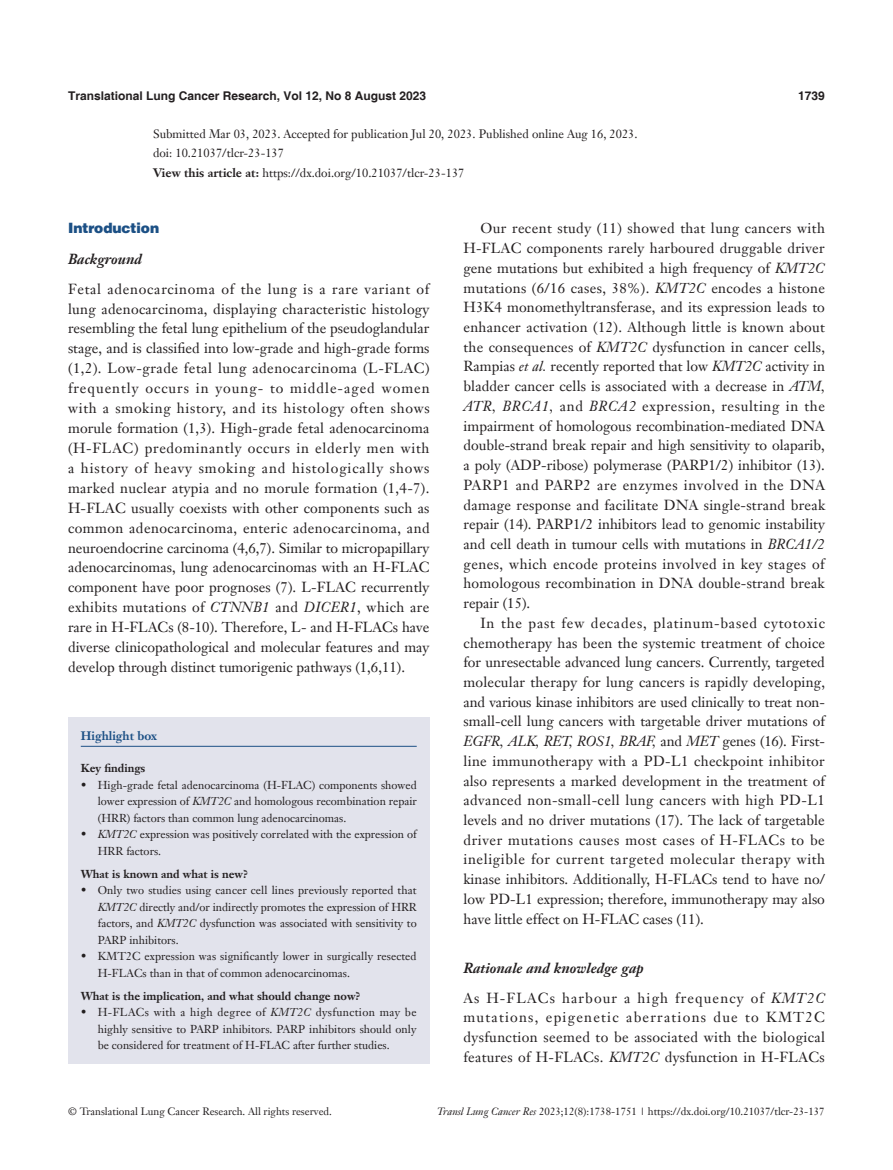
<style>
.page{position:relative;width:893px;height:1170px;background:#fff}
.page>*{position:absolute;margin:0;border:0;box-sizing:border-box;transform-origin:0 0}
.t1{font:14.25px/19.6px "Janson Text LT";letter-spacing:.015em;color:#231f20;text-align:justify}
.t2{font:14.25px/29.7px "Janson Text LT";letter-spacing:.075em;color:#231f20}
.t3{font:900 14.25px "Helvetica";color:#1c5085}
.t4{font:italic 700 14.25px "Janson Text LT";color:#231f20}
.t5{font:12px/19.5px "Janson Text LT";color:#231f20}
.t6{font:700 12px "Helvetica";color:#231f20}
.t7{font:700 12px "Janson Text LT";color:#1c5085}
.t8{font:11.25px/16.5px "Janson Text LT";color:#231f20;text-align:justify}
.t9{font:700 11.25px "Janson Text LT";color:#231f20}
.t10{font:10.5px "Janson Text LT";color:#231f20}
.s1{font-weight:700}
.s2{font-style:italic}
.s3{font-weight:700;font-style:italic}
</style>
<div class="page">
<div style="left:68px;top:716px;width:361px;height:347px;background:#e2e3ec"></div>
<hr style="left:81px;top:745px;width:336px;height:1px;background:#1c5085">
<p class="t6" style="left:68px;top:88px;width:360px">Translational Lung Cancer Research, Vol 12, No 8 August 2023</p>
<p class="t6" style="left:798px;top:88px;width:28px">1739</p>
<p class="t5" style="left:153px;top:124px;width:486px">Submitted Mar 03, 2023. Accepted for publication Jul 20, 2023. Published online Aug 16, 2023. doi: 10.21037/tlcr-23-137<br><span class="s1">View this article at:</span> https://dx.doi.org/10.21037/tlcr-23-137</p>
<p class="t3" style="left:68px;top:219px;width:93px">Introduction</p>
<p class="t4" style="left:68px;top:249px;width:75px">Background</p>
<p class="t1" style="left:68px;top:278px;width:363px">Fetal adenocarcinoma of the lung is a rare variant of lung adenocarcinoma, displaying characteristic histology resembling the fetal lung epithelium of the pseudoglandular stage, and is classified into low-grade and high-grade forms (1,2). Low-grade fetal lung adenocarcinoma (L-FLAC) frequently occurs in young- to middle-aged women with a smoking history, and its histology often shows morule formation (1,3). High-grade fetal adenocarcinoma (H-FLAC) predominantly occurs in elderly men with a history of heavy smoking and histologically shows marked nuclear atypia and no morule formation (1,4-7).<br>H-FLAC usually coexists with other components such as common adenocarcinoma, enteric adenocarcinoma, and neuroendocrine carcinoma (4,6,7). Similar to micropapillary adenocarcinomas, lung adenocarcinomas with an H-FLAC component have poor prognoses (7). L-FLAC recurrently exhibits mutations of <span class="s2">CTNNB1</span> and <span class="s2">DICER1</span>, which are rare in H-FLACs (8-10). Therefore, L- and H-FLACs have diverse clinicopathological and molecular features and may develop through distinct tumorigenic pathways (1,6,11).</p>
<p class="t7" style="left:81px;top:728px;width:78px">Highlight box</p>
<p class="t9" style="left:81px;top:761px;width:66px">Key findings</p>
<p class="t8" style="left:98px;top:776px;width:321px;text-indent:-17px">• High-grade fetal adenocarcinoma (H-FLAC) components showed lower expression of <span class="s2">KMT2C</span> and homologous recombination repair (HRR) factors than common lung adenocarcinomas.</p>
<p class="t8" style="left:98px;top:826px;width:320px;text-indent:-17px">• <span class="s2">KMT2C</span> expression was positively correlated with the expression of<br>HRR factors.</p>
<p class="t9" style="left:81px;top:866px;width:169px">What is known and what is new?</p>
<p class="t8" style="left:98px;top:882px;width:321px;text-indent:-17px">• Only two studies using cancer cell lines previously reported that <span class="s2">KMT2C</span> directly and/or indirectly promotes the expression of HRR factors, and <span class="s2">KMT2C</span> dysfunction was associated with sensitivity to PARP inhibitors.</p>
<p class="t8" style="left:98px;top:948px;width:320px;text-indent:-17px">• KMT2C expression was significantly lower in surgically resected<br>H-FLACs than in that of common adenocarcinomas.</p>
<p class="t9" style="left:81px;top:988px;width:281px">What is the implication, and what should change now?</p>
<p class="t8" style="left:98px;top:1003px;width:320px;text-indent:-17px">• H-FLACs with a high degree of <span class="s2">KMT2C</span> dysfunction may be highly sensitive to PARP inhibitors. PARP inhibitors should only be considered for treatment of H-FLAC after further studies.</p>
<p class="t1" style="left:463px;top:218px;width:363px;text-indent:17px">Our recent study (11) showed that lung cancers with H-FLAC components rarely harboured druggable driver gene mutations but exhibited a high frequency of <span class="s2">KMT2C </span>mutations (6/16 cases, 38%). <span class="s2">KMT2C</span> encodes a histone H3K4 monomethyltransferase, and its expression leads to enhancer activation (12). Although little is known about the consequences of <span class="s2">KMT2C</span> dysfunction in cancer cells, Rampias <span class="s2">et al.</span> recently reported that low <span class="s2">KMT2C</span> activity in bladder cancer cells is associated with a decrease in <span class="s2">ATM, ATR, BRCA1,</span> and <span class="s2">BRCA2</span> expression, resulting in the impairment of homologous recombination-mediated DNA double-strand break repair and high sensitivity to olaparib, a poly (ADP-ribose) polymerase (PARP1/2) inhibitor (13).<br>PARP1 and PARP2 are enzymes involved in the DNA damage response and facilitate DNA single-strand break repair (14). PARP1/2 inhibitors lead to genomic instability and cell death in tumour cells with mutations in <span class="s2">BRCA1/2 </span>genes, which encode proteins involved in key stages of homologous recombination in DNA double-strand break repair (15).</p>
<p class="t1" style="left:463px;top:613px;width:363px;text-indent:17px">In the past few decades, platinum-based cytotoxic chemotherapy has been the systemic treatment of choice for unresectable advanced lung cancers. Currently, targeted molecular therapy for lung cancers is rapidly developing, and various kinase inhibitors are used clinically to treat non&shy;small-cell lung cancers with targetable driver mutations of <span class="s2">EGFR, ALK, RET, ROS1, BRAF,</span> and <span class="s2">MET</span> genes (16). First&shy;line immunotherapy with a PD-L1 checkpoint inhibitor also represents a marked development in the treatment of advanced non-small-cell lung cancers with high PD-L1 levels and no driver mutations (17). The lack of targetable driver mutations causes most cases of H-FLACs to be ineligible for current targeted molecular therapy with kinase inhibitors. Additionally, H-FLACs tend to have no/ low PD-L1 expression; therefore, immunotherapy may also have little effect on H-FLAC cases (11).</p>
<p class="t2" style="left:463px;top:952px;width:363px"><span class="s3">Rationale and knowledge gap<br></span>As H-FLACs harbour a high frequency of <span class="s2">KMT2C</span></p>
<p class="t1" style="left:463px;top:1007px;width:363px">mutations, epigenetic aberrations due to KMT2C dysfunction seemed to be associated with the biological features of H-FLACs. <span class="s2">KMT2C</span> dysfunction in H-FLACs</p>
<p class="t10" style="left:68px;top:1104px;width:265px">© Translational Lung Cancer Research. All rights reserved.</p>
<p class="t10" style="left:437px;top:1104px;width:389px"><span class="s2">Transl Lung Cancer Res</span> 2023;12(8):1738-1751 | https://dx.doi.org/10.21037/tlcr-23-137</p>
</div>
